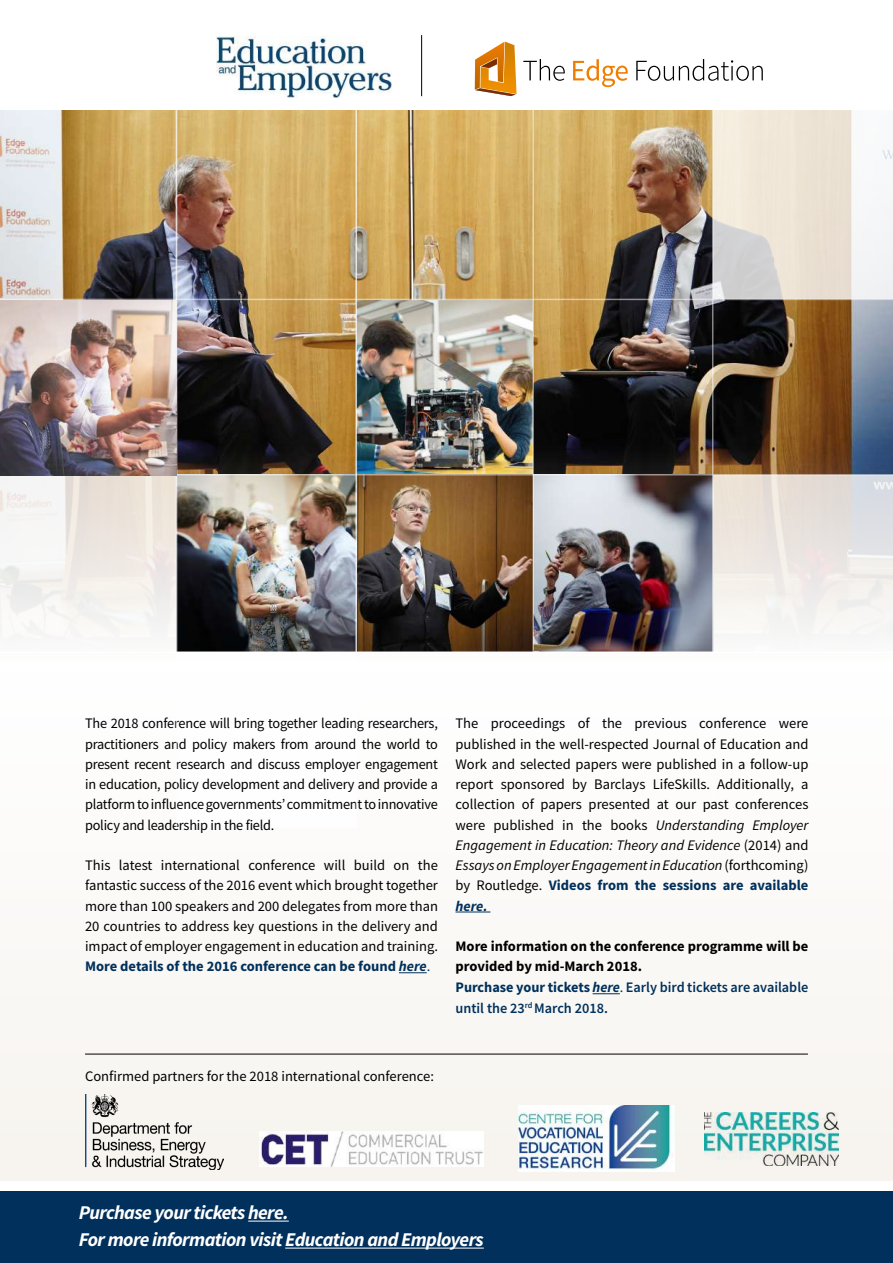
<style>
.page{position:relative;width:893px;height:1263px;background:#fff}
.page>*{position:absolute;margin:0;border:0;box-sizing:border-box;transform-origin:0 0}
.t1{font:italic 700 19.5px/27px "Source Sans Pro";letter-spacing:-.03em;color:#fff}
.t2{font:14.55px/20.2px "Source Sans Pro";color:#000;text-align:justify}
.t3{font:700 14.55px/20.7px "Source Sans Pro";color:#000}
.s1{font-weight:700;color:#00305b}
.s2{font-weight:700;font-style:italic;color:#00305b}
.s3{color:#00305b}
.s4{font-style:italic}
.s5{font-style:italic;color:#00305b}
.s6{font-weight:400;color:#00305b}
.s7{font-weight:600;color:#00305b}
</style>
<div class="page">
<div style="left:0;top:672px;width:893px;height:508px;background:#fbf9f7"></div>
<img style="left:0;top:111px;width:893px;height:363px">
<img style="left:357px;top:300px;width:175px;height:174px">
<div style="left:0;top:1191px;width:893px;height:72px;background:#00305b"></div>
<svg style="left:0;top:475px;width:176px;height:157px"></svg>
<hr style="left:248px;top:1220px;width:41px;height:1px;background:#fff">
<hr style="left:285px;top:1247px;width:199px;height:1px;background:#fff">
<div style="left:177px;top:651px;width:179px;height:177px;background:#fff"></div>
<img style="left:177px;top:475px;width:179px;height:176px">
<img style="left:357px;top:475px;width:175px;height:176px">
<img style="left:534px;top:475px;width:178px;height:176px">
<div style="left:713px;top:475px;width:180px;height:176px;background:linear-gradient(to bottom,#e0d9d4,#fbfaf9)"></div>
<hr style="left:0;top:299px;width:893px;height:1px;background:#fff">
<hr style="left:532px;top:45px;width:2px;height:783px;background:#fff">
<hr style="left:712px;top:45px;width:1px;height:783px;background:#fff">
<svg style="left:399px;top:972px;width:28px;height:1px"></svg>
<hr style="left:455px;top:912px;width:35px;height:1px;background:#00305b">
<svg style="left:593px;top:993px;width:27px;height:1px"></svg>
<hr style="left:176px;top:45px;width:1px;height:783px;background:#fff">
<hr style="left:356px;top:45px;width:1px;height:783px;background:#fff">
<img style="left:0;top:300px;width:176px;height:175px">
<svg style="left:713px;top:111px;width:180px;height:188px;fill:#efe6d7"></svg>
<img style="left:704px;top:1112px;width:135px;height:53px">
<hr style="left:85px;top:1054px;width:723px;height:1px;background:#000">
<img style="left:261px;top:1132px;width:222px;height:35px">
<img style="left:85px;top:1095px;width:139px;height:75px">
<img style="left:518px;top:1105px;width:153px;height:66px">
<svg style="left:475px;top:42px;width:41px;height:54px"></svg>
<svg style="left:523px;top:59px;width:42px;height:22px"></svg>
<svg style="left:573px;top:59px;width:55px;height:28px"></svg>
<svg style="left:636px;top:59px;width:127px;height:22px"></svg>
<hr style="left:421px;top:35px;width:1px;height:61px;background:#000">
<img style="left:217px;top:36px;width:175px;height:62px">
<p class="t2" style="left:85px;top:713px;width:354px">The 2018 conference will bring together leading researchers, practitioners and policy makers from around the world to present recent research and discuss employer engagement in education, policy development and delivery and provide a platform to influence governments’ commitment to innovative policy and leadership in the field.</p>
<p class="t2" style="left:85px;top:855px;width:354px">This latest international conference will build on the fantastic success of the 2016 event which brought together more than 100 speakers and 200 delegates from more than 20 countries to address key questions in the delivery and impact of employer engagement in education and training.<br><span class="s1">More details of the 2016 conference can be found</span> <span class="s2">here</span><span class="s3">.</span></p>
<p class="t2" style="left:455px;top:713px;width:354px">The proceedings of the previous conference were published in the well-respected Journal of Education and Work and selected papers were published in a follow-up report sponsored by Barclays LifeSkills. Additionally, a collection of papers presented at our past conferences were published in the books <span class="s4">Understanding Employer Engagement in Education: Theory and Evidence</span> (2014) and <span class="s4">Essays on Employer Engagement in Education</span> (forthcoming) by Routledge. <span class="s1">Videos from the sessions are available </span><span class="s2">here.</span></p>
<p class="t3" style="left:455px;top:936px;width:354px">More information on the conference programme will be provided by mid-March 2018.<br><span class="s3">Purchase your tickets</span> <span class="s5">here</span><span class="s6">.</span> <span class="s7">Early bird tickets are available until the 23</span><sup>rd</sup> <span class="s7">March 2018.</span></p>
<p class="t2" style="left:85px;top:1066px;width:351px">Confirmed partners for the 2018 international conference:</p>
<h1 class="t1" style="left:79px;top:1199px;width:407px">Purchase your tickets here.<br>For more information visit Education and Employers</h1>
</div>
